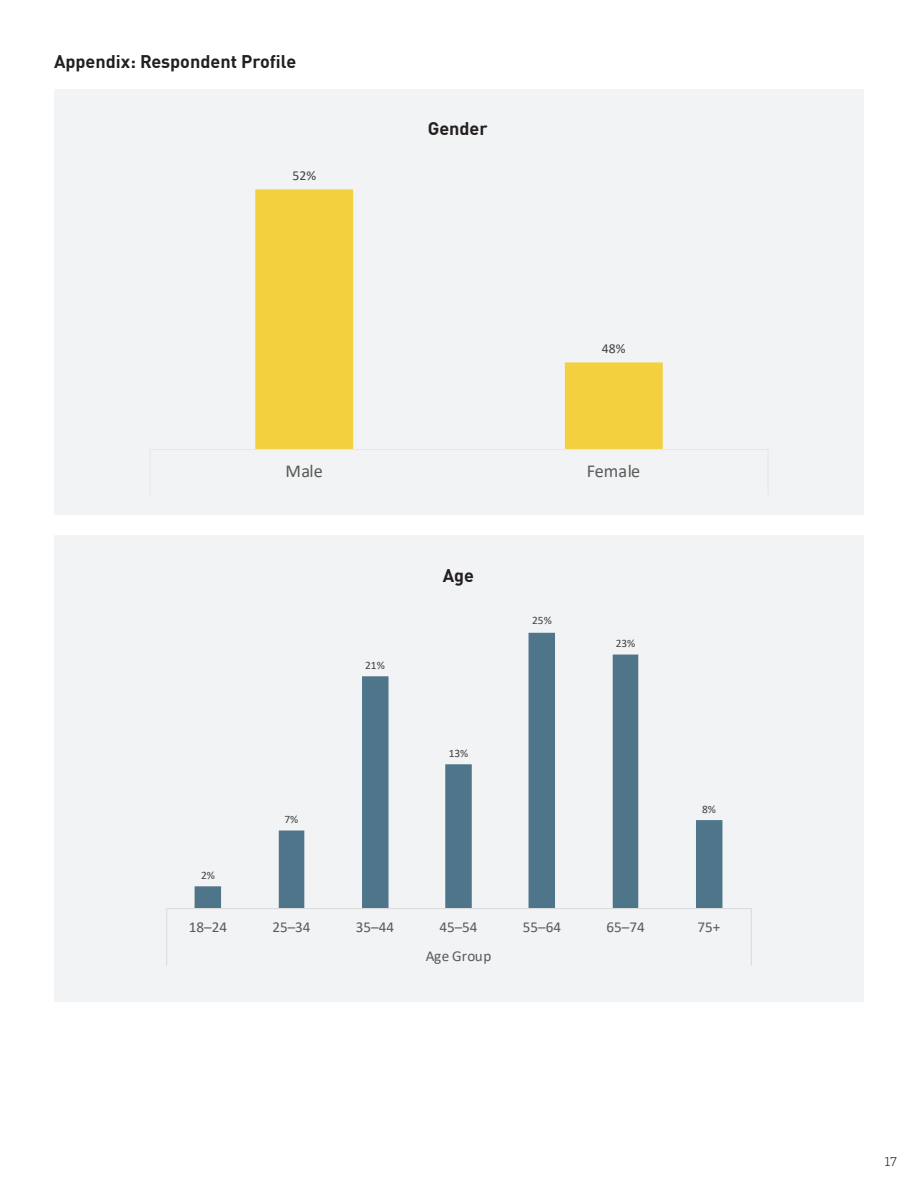
<style>
.page{position:relative;width:918px;height:1188px;background:#fff}
.page>*{position:absolute;margin:0;border:0;box-sizing:border-box;transform-origin:0 0}
.t1{font:18.15px "Calibri";letter-spacing:.01em;color:#595959}
.body_archer{font:700 18px "DINOT";color:#231f20}
.t2{font:15.15px "Calibri";color:#595959}
.t3{font:13.65px "Calibri";color:#404040}
.t4{font:13.5px "Archer";color:#231f20}
.t5{font:11.4px "Calibri";color:#404040}
</style>
<div class="page">
<div style="left:54px;top:89px;width:810px;height:426px;background:#f2f3f4"></div>
<svg style="left:255px;top:189px;width:408px;height:260px"></svg>
<hr style="left:150px;top:449px;width:618px;height:1px;background:#e7e6e6">
<hr style="left:150px;top:450px;width:1px;height:34px;background:#e7e6e6">
<hr style="left:768px;top:450px;width:1px;height:34px;background:#e7e6e6">
<div style="left:54px;top:536px;width:810px;height:466px;background:#f2f3f4"></div>
<svg style="left:195px;top:633px;width:527px;height:275px"></svg>
<hr style="left:167px;top:908px;width:584px;height:1px;background:#d9d9d9">
<svg style="left:166px;top:909px;width:1px;height:56px"></svg>
<svg style="left:751px;top:909px;width:1px;height:56px"></svg>
<p class="body_archer" style="left:54px;top:47px;width:244px">Appendix: Respondent Profile</p>
<p class="t3" style="left:293px;top:166px;width:25px">52%</p>
<p class="body_archer" style="left:428px;top:114px;width:62px">Gender</p>
<p class="t3" style="left:602px;top:339px;width:25px">48%</p>
<p class="t1" style="left:286px;top:459px;width:39px">Male</p>
<p class="t1" style="left:587px;top:459px;width:55px">Female</p>
<p class="t5" style="left:201px;top:867px;width:15px">2%</p>
<p class="t5" style="left:285px;top:811px;width:15px">7%</p>
<p class="t5" style="left:365px;top:657px;width:21px">21%</p>
<p class="body_archer" style="left:443px;top:561px;width:33px">Age</p>
<p class="t5" style="left:449px;top:745px;width:21px">13%</p>
<p class="t5" style="left:532px;top:613px;width:21px">25%</p>
<p class="t5" style="left:616px;top:635px;width:21px">23%</p>
<p class="t5" style="left:702px;top:801px;width:15px">8%</p>
<p class="t2" style="left:189px;top:916px;width:40px">18–24</p>
<p class="t2" style="left:272px;top:916px;width:40px">25–34</p>
<p class="t2" style="left:356px;top:916px;width:40px">35–44</p>
<p class="t2" style="left:439px;top:916px;width:40px">45–54</p>
<p class="t2" style="left:523px;top:916px;width:40px">55–64</p>
<p class="t2" style="left:606px;top:916px;width:40px">65–74</p>
<p class="t2" style="left:698px;top:916px;width:24px">75+</p>
<p class="t2" style="left:426px;top:946px;width:67px">Age Group</p>
<p class="t4" style="left:885px;top:1153px;width:14px">17</p>
</div>
